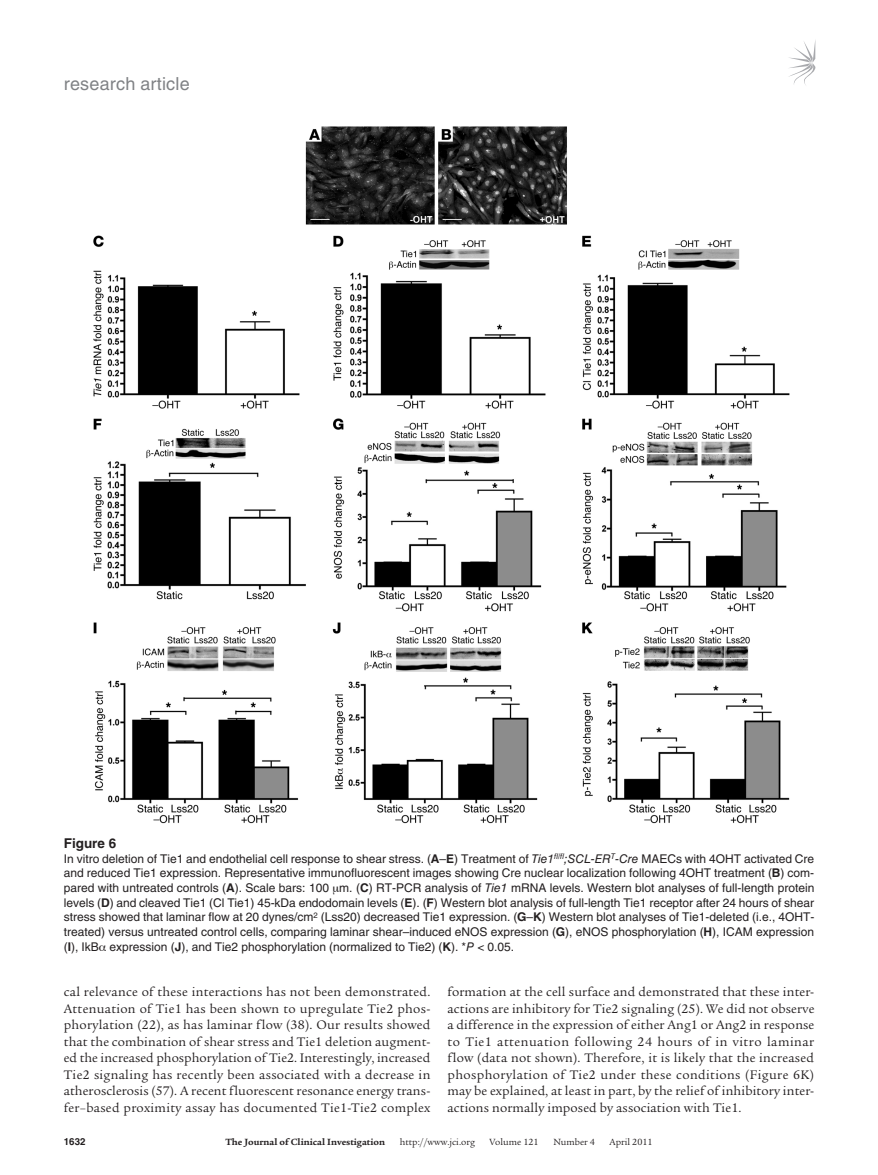
<style>
.page{position:relative;width:878px;height:1175px;background:#fff}
.page>*{position:absolute;margin:0;border:0;box-sizing:border-box;transform-origin:0 0}
.t1{font:18px "Helvetica LT Std";letter-spacing:.01em;color:#808285}
.t2{font:13.5px/16.5px "Legacy Serif Std";letter-spacing:.01em;color:#231f20;text-align:justify}
.t3{font:700 13.5px "Helvetica LT Std";color:#231f20}
.t4{font:12px/14.7px "Helvetica LT Std";color:#231f20;text-align:justify}
.t5{font:9.75px "Legacy Serif Std";color:#231f20}
.t6{font:700 9.75px "Legacy Serif Std";color:#231f20}
.t7{font:700 9.75px "Helvetica LT Std";color:#231f20}
.s1{font-weight:700}
.s2{font-style:italic}
</style>
<div class="page">
<svg style="left:789px;top:42px;width:26px;height:43px"></svg>
<img style="left:93px;top:126px;width:697px;height:698px">
<h1 class="t1" style="left:64px;top:73px;width:127px">research article</h1>
<p class="t3" style="left:64px;top:835px;width:54px">Figure 6</p>
<p class="t4" style="left:64px;top:851px;width:752px">In vitro deletion of Tie1 and endothelial cell response to shear stress. (<span class="s1">A</span>–<span class="s1">E</span>) Treatment of <span class="s2">Tie1</span><sup>fl/fl</sup><span class="s2">;SCL-ER</span><sup>T</sup><span class="s2">-Cre</span> MAECs with 4OHT activated Cre and reduced Tie1 expression. Representative immunofluorescent images showing Cre nuclear localization following 4OHT treatment (<span class="s1">B</span>) com&shy;pared with untreated controls (<span class="s1">A</span>). Scale bars: 100 m. (<span class="s1">C</span>) RT-PCR analysis of <span class="s2">Tie1</span> mRNA levels. Western blot analyses of full-length protein levels (<span class="s1">D</span>) and cleaved Tie1 (Cl Tie1) 45-kDa endodomain levels (<span class="s1">E</span>). (<span class="s1">F</span>) Western blot analysis of full-length Tie1 receptor after 24 hours of shear stress showed that laminar flow at 20 dynes/cm<sup>2</sup> (Lss20) decreased Tie1 expression. (<span class="s1">G</span>–<span class="s1">K</span>) Western blot analyses of Tie1-deleted (i.e., 4OHT&shy;treated) versus untreated control cells, comparing laminar shear–induced eNOS expression (<span class="s1">G</span>), eNOS phosphorylation (<span class="s1">H</span>), ICAM expression (<span class="s1">I</span>), IkB expression (<span class="s1">J</span>), and Tie2 phosphorylation (normalized to Tie2) (<span class="s1">K</span>). *<span class="s2">P</span> &lt; 0.05.</p>
<p class="t2" style="left:64px;top:983px;width:368px">cal relevance of these interactions has not been demonstrated.<br>Attenuation of Tie1 has been shown to upregulate Tie2 phos&shy;phorylation (22), as has laminar flow (38). Our results showed that the combination of shear stress and Tie1 deletion augment&shy;ed the increased phosphorylation of Tie2. Interestingly, increased Tie2 signaling has recently been associated with a decrease in atherosclerosis (57). A recent fluorescent resonance energy trans&shy;fer–based proximity assay has documented Tie1-Tie2 complex</p>
<p class="t2" style="left:447px;top:983px;width:368px">formation at the cell surface and demonstrated that these inter&shy;actions are inhibitory for Tie2 signaling (25). We did not observe a difference in the expression of either Ang1 or Ang2 in response to Tie1 attenuation following 24 hours of in vitro laminar flow (data not shown). Therefore, it is likely that the increased phosphorylation of Tie2 under these conditions (Figure 6K) may be explained, at least in part, by the relief of inhibitory inter&shy;actions normally imposed by association with Tie1.</p>
<p class="t7" style="left:64px;top:1135px;width:23px">1632</p>
<p class="t6" style="left:225px;top:1135px;width:161px">The Journal of Clinical Investigation</p>
<p class="t5" style="left:400px;top:1136px;width:77px">http://www.jci.org</p>
<p class="t5" style="left:489px;top:1136px;width:50px">Volume 121</p>
<p class="t5" style="left:553px;top:1136px;width:43px">Number 4</p>
<p class="t5" style="left:609px;top:1136px;width:44px">April 2011</p>
</div>
